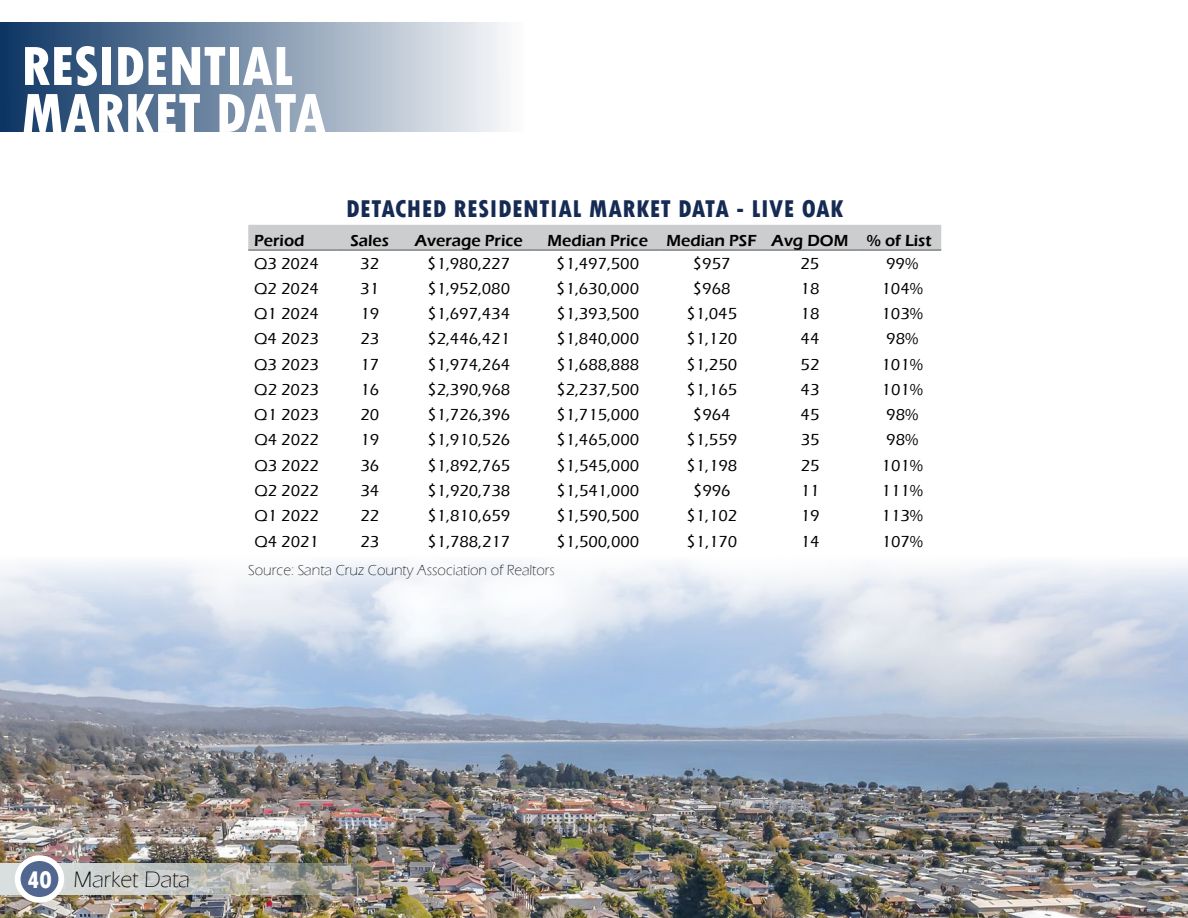
<style>
.page{position:relative;width:1188px;height:918px;background:#fff}
.page>*{position:absolute;margin:0;border:0;box-sizing:border-box;transform-origin:0 0}
.t1{font:800 condensed 58.2px/47px "Tw Cen";letter-spacing:-.01em;color:#fff}
.t2{font:800 condensed 25.5px "Tw Cen";letter-spacing:.02em;color:#162b53}
.t3{font:300 22.95px "Eras ITC";color:#000}
.t4{font:500 16.5px "Eras ITC";color:#000}
.t5{font:600 16.5px "Eras ITC";color:#000}
.t6{font:300 15px "Eras ITC";color:#000}
.s1{font-family:"Tw Cen";font-weight:800;font-stretch:condensed;font-size:25.35px;color:#fff}
</style>
<div class="page">
<div style="left:0;top:22px;width:525px;height:110px;background:linear-gradient(to right,#0c3563,#fdfdfd)"></div>
<img style="left:0;top:562px;width:1188px;height:356px">
<img style="left:0;top:864px;width:428px;height:31px">
<div style="left:18px;top:858px;width:43px;height:42px;background:#52678f;border-radius:50%"></div>
<div style="left:15px;top:855px;width:49px;height:48px;border:6px solid #fff;border-radius:50%"></div>
<div style="left:248px;top:225px;width:693px;height:25px;background:#cccdcf"></div>
<hr style="left:248px;top:250px;width:89px;height:1px;background:#535355">
<hr style="left:337px;top:250px;width:66px;height:1px;background:#535355">
<hr style="left:403px;top:250px;width:132px;height:1px;background:#535355">
<hr style="left:535px;top:250px;width:126px;height:1px;background:#535355">
<hr style="left:661px;top:250px;width:102px;height:1px;background:#535355">
<hr style="left:763px;top:250px;width:94px;height:1px;background:#535355">
<hr style="left:857px;top:250px;width:84px;height:1px;background:#535355">
<p class="t1" style="left:21px;top:43px;width:306px">RESIDENTIAL<br>MARKET DATA</p>
<p class="t2" style="left:346px;top:194px;width:499px">DETACHED RESIDENTIAL MARKET DATA - LIVE OAK</p>
<p class="t5" style="left:254px;top:231px;width:52px">Period</p>
<p class="t5" style="left:350px;top:231px;width:40px">Sales</p>
<p class="t5" style="left:415px;top:231px;width:109px">Average Price</p>
<p class="t5" style="left:548px;top:231px;width:102px">Median Price</p>
<p class="t5" style="left:667px;top:231px;width:92px">Median PSF</p>
<p class="t5" style="left:772px;top:231px;width:78px">Avg DOM</p>
<p class="t5" style="left:867px;top:231px;width:66px">% of List</p>
<p class="t4" style="left:254px;top:254px;width:66px">Q3 2024</p>
<p class="t4" style="left:360px;top:254px;width:20px">32</p>
<p class="t4" style="left:427px;top:254px;width:84px">$1,980,227</p>
<p class="t4" style="left:556px;top:254px;width:84px">$1,497,500</p>
<p class="t4" style="left:693px;top:254px;width:39px">$957</p>
<p class="t4" style="left:801px;top:254px;width:20px">25</p>
<p class="t4" style="left:886px;top:254px;width:34px">99%</p>
<p class="t4" style="left:254px;top:279px;width:66px">Q2 2024</p>
<p class="t4" style="left:360px;top:279px;width:20px">31</p>
<p class="t4" style="left:427px;top:279px;width:84px">$1,952,080</p>
<p class="t4" style="left:556px;top:279px;width:84px">$1,630,000</p>
<p class="t4" style="left:693px;top:279px;width:39px">$968</p>
<p class="t4" style="left:801px;top:279px;width:20px">18</p>
<p class="t4" style="left:882px;top:279px;width:43px">104%</p>
<p class="t4" style="left:254px;top:304px;width:66px">Q1 2024</p>
<p class="t4" style="left:360px;top:304px;width:20px">19</p>
<p class="t4" style="left:427px;top:304px;width:84px">$1,697,434</p>
<p class="t4" style="left:556px;top:304px;width:84px">$1,393,500</p>
<p class="t4" style="left:686px;top:304px;width:52px">$1,045</p>
<p class="t4" style="left:801px;top:304px;width:20px">18</p>
<p class="t4" style="left:882px;top:304px;width:43px">103%</p>
<p class="t4" style="left:254px;top:330px;width:66px">Q4 2023</p>
<p class="t4" style="left:360px;top:330px;width:20px">23</p>
<p class="t4" style="left:427px;top:330px;width:84px">$2,446,421</p>
<p class="t4" style="left:556px;top:330px;width:84px">$1,840,000</p>
<p class="t4" style="left:686px;top:330px;width:52px">$1,120</p>
<p class="t4" style="left:801px;top:330px;width:20px">44</p>
<p class="t4" style="left:886px;top:330px;width:34px">98%</p>
<p class="t4" style="left:254px;top:355px;width:66px">Q3 2023</p>
<p class="t4" style="left:360px;top:355px;width:20px">17</p>
<p class="t4" style="left:427px;top:355px;width:84px">$1,974,264</p>
<p class="t4" style="left:556px;top:355px;width:84px">$1,688,888</p>
<p class="t4" style="left:686px;top:355px;width:52px">$1,250</p>
<p class="t4" style="left:801px;top:355px;width:20px">52</p>
<p class="t4" style="left:882px;top:355px;width:43px">101%</p>
<p class="t4" style="left:254px;top:380px;width:66px">Q2 2023</p>
<p class="t4" style="left:360px;top:380px;width:20px">16</p>
<p class="t4" style="left:427px;top:380px;width:84px">$2,390,968</p>
<p class="t4" style="left:556px;top:380px;width:84px">$2,237,500</p>
<p class="t4" style="left:686px;top:380px;width:52px">$1,165</p>
<p class="t4" style="left:801px;top:380px;width:20px">43</p>
<p class="t4" style="left:882px;top:380px;width:43px">101%</p>
<p class="t4" style="left:254px;top:405px;width:66px">Q1 2023</p>
<p class="t4" style="left:360px;top:405px;width:20px">20</p>
<p class="t4" style="left:427px;top:405px;width:84px">$1,726,396</p>
<p class="t4" style="left:556px;top:405px;width:84px">$1,715,000</p>
<p class="t4" style="left:693px;top:405px;width:39px">$964</p>
<p class="t4" style="left:801px;top:405px;width:20px">45</p>
<p class="t4" style="left:886px;top:405px;width:34px">98%</p>
<p class="t4" style="left:254px;top:431px;width:66px">Q4 2022</p>
<p class="t4" style="left:360px;top:431px;width:20px">19</p>
<p class="t4" style="left:427px;top:431px;width:84px">$1,910,526</p>
<p class="t4" style="left:556px;top:431px;width:84px">$1,465,000</p>
<p class="t4" style="left:686px;top:431px;width:52px">$1,559</p>
<p class="t4" style="left:801px;top:431px;width:20px">35</p>
<p class="t4" style="left:886px;top:431px;width:34px">98%</p>
<p class="t4" style="left:254px;top:456px;width:66px">Q3 2022</p>
<p class="t4" style="left:360px;top:456px;width:20px">36</p>
<p class="t4" style="left:427px;top:456px;width:84px">$1,892,765</p>
<p class="t4" style="left:556px;top:456px;width:84px">$1,545,000</p>
<p class="t4" style="left:686px;top:456px;width:52px">$1,198</p>
<p class="t4" style="left:801px;top:456px;width:20px">25</p>
<p class="t4" style="left:882px;top:456px;width:43px">101%</p>
<p class="t4" style="left:254px;top:481px;width:66px">Q2 2022</p>
<p class="t4" style="left:360px;top:481px;width:20px">34</p>
<p class="t4" style="left:427px;top:481px;width:84px">$1,920,738</p>
<p class="t4" style="left:556px;top:481px;width:84px">$1,541,000</p>
<p class="t4" style="left:693px;top:481px;width:39px">$996</p>
<p class="t4" style="left:801px;top:481px;width:20px">11</p>
<p class="t4" style="left:882px;top:481px;width:43px">111%</p>
<p class="t4" style="left:254px;top:507px;width:66px">Q1 2022</p>
<p class="t4" style="left:360px;top:507px;width:20px">22</p>
<p class="t4" style="left:427px;top:507px;width:84px">$1,810,659</p>
<p class="t4" style="left:556px;top:507px;width:84px">$1,590,500</p>
<p class="t4" style="left:686px;top:507px;width:52px">$1,102</p>
<p class="t4" style="left:801px;top:507px;width:20px">19</p>
<p class="t4" style="left:882px;top:507px;width:43px">113%</p>
<p class="t4" style="left:254px;top:532px;width:66px">Q4 2021</p>
<p class="t4" style="left:360px;top:532px;width:20px">23</p>
<p class="t4" style="left:427px;top:532px;width:84px">$1,788,217</p>
<p class="t4" style="left:556px;top:532px;width:84px">$1,500,000</p>
<p class="t4" style="left:687px;top:532px;width:52px">$1,170</p>
<p class="t4" style="left:801px;top:532px;width:20px">14</p>
<p class="t4" style="left:882px;top:532px;width:43px">107%</p>
<p class="t6" style="left:248px;top:562px;width:308px">Source: Santa Cruz County Association of Realtors</p>
<h3 class="t3" style="left:27px;top:867px;width:164px"><span class="s1">40</span> Market Data</h3>
</div>
